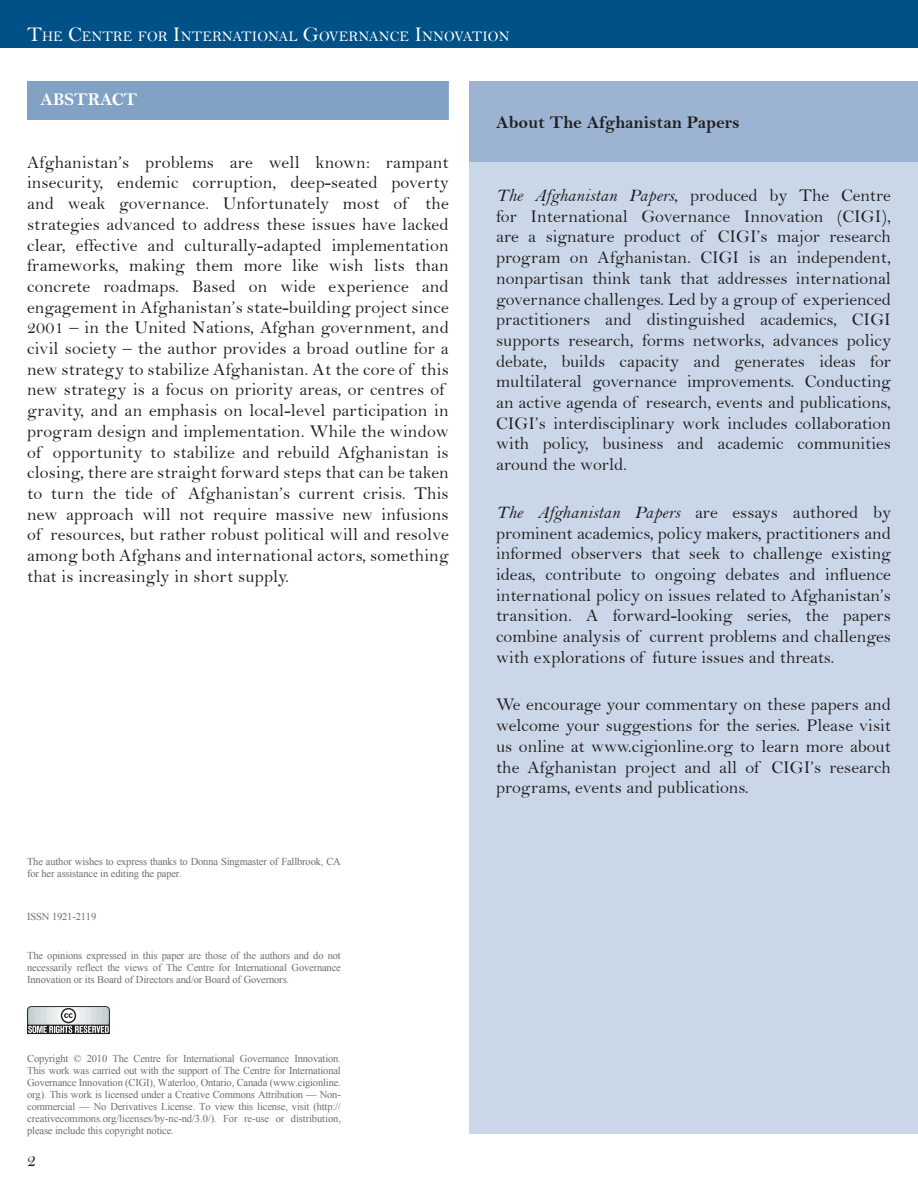
<style>
.page{position:relative;width:918px;height:1188px;background:#fff}
.page>*{position:absolute;margin:0;border:0;box-sizing:border-box;transform-origin:0 0}
.t1{font:18px/20.7px "Bell";letter-spacing:.01em;color:#231f20;text-align:justify}
.t2{font:18px "Bell MT Italic";color:#231f20}
.t3{font:18px "Bell MT Bold";color:#231f20}
.t4{font:18px "Bell MT Bold";color:#fff}
.t5{font:14.7px "Bell";color:#fff}
.t6{font:10.5px/12px "Times New Roman";letter-spacing:-.015em;color:#6c6d70;text-align:justify}
.s1{font-size:21px}
.s2{font-family:"Bell"}
</style>
<div class="page">
<div style="left:0;top:0;width:918px;height:47px;background:#005187"></div>
<div style="left:469px;top:162px;width:449px;height:972px;background:#c9d7e8"></div>
<div style="left:469px;top:81px;width:449px;height:81px;background:#9cb4d2"></div>
<div style="left:27px;top:81px;width:422px;height:39px;background:#81a1c5"></div>
<svg style="left:27px;top:1006px;width:83px;height:28px;background:#adafb0"></svg>
<p class="t5" style="left:27px;top:28px;width:484px"><span class="s1">T</span>HE <span class="s1">C</span>ENTRE FOR <span class="s1">I</span>NTERNATI ONAL <span class="s1">G</span>OVERNANCE <span class="s1">I</span>NNOVATI ON</p>
<p class="t4" style="left:40px;top:89px;width:92px">Abstract</p>
<p class="t1" style="left:27px;top:152px;width:423px;text-align:left">Afghanistan’s problems are well known: rampant insecurity, endemic corruption, deep-seated poverty and weak governance. Unfortunately most of the strategies advanced to address these issues have lacked clear, effective and culturally-adapted implementation frameworks, making them more like wish lists than concrete roadmaps. Based on wide experience and engagement in Afghanistan’s state-building project since 2001 – in the United Nations, Afghan government, and civil society – the author provides a broad outline for a new strategy to stabilize Afghanistan. At the core of this new strategy is a focus on priority areas, or centres of gravity, and an emphasis on local-level participation in program design and implementation. While the window of opportunity to stabilize and rebuild Afghanistan is closing, there are straight forward steps that can be taken to turn the tide of Afghanistan’s current crisis. This new approach will not require massive new infusions of resources, but rather robust political will and resolve among both Afghans and international actors, something that is increasingly in short supply.</p>
<p class="t6" style="left:27px;top:855px;width:315px">The author wishes to express thanks to Donna Singmaster of Fallbrook, CA for her assistance in editing the paper.</p>
<p class="t6" style="left:27px;top:910px;width:71px">ISSN 1921-2119</p>
<p class="t6" style="left:27px;top:949px;width:315px">The opinions expressed in this paper are those of the authors and do not necessarily reflect the views of The Centre for International Governance Innovation or its Board of Directors and/or Board of Governors.</p>
<p class="t6" style="left:27px;top:1052px;width:315px">Copyright © 2010 The Centre for International Governance Innovation.<br>This work was carried out with the support of The Centre for International Governance Innovation (CIGI), Waterloo, Ontario, Canada (www.cigionline. org). This work is licensed under a Creative Commons Attribution — Non&shy;commercial — No Derivatives License. To view this license, visit (http:// creativecommons.org/licenses/by-nc-nd/3.0/). For re-use or distribution, please include this copyright notice.</p>
<p class="t1" style="left:27px;top:1150px;width:10px">2</p>
<p class="t3" style="left:496px;top:111px;width:245px">About The Afghanistan Papers</p>
<p class="t2" style="left:496px;top:185px;width:396px">The Afghanistan Papers<span class="s2">, produced by The Centre</span></p>
<p class="t1" style="left:496px;top:206px;width:396px">for International Governance Innovation (CIGI), are a signature product of CIGI’s major research program on Afghanistan. CIGI is an independent, nonpartisan think tank that addresses international governance challenges. Led by a group of experienced practitioners and distinguished academics, CIGI supports research, forms networks, advances policy debate, builds capacity and generates ideas for multilateral governance improvements. Conducting an active agenda of research, events and publications, CIGI’s interdisciplinary work includes collaboration with policy, business and academic communities around the world.</p>
<p class="t2" style="left:496px;top:501px;width:396px">The Afghanistan Papers <span class="s2">are essays authored by</span></p>
<p class="t1" style="left:496px;top:522px;width:396px">prominent academics, policy makers, practitioners and informed observers that seek to challenge existing ideas, contribute to ongoing debates and influence international policy on issues related to Afghanistan’s transition. A forward-looking series, the papers combine analysis of current problems and challenges with explorations of future issues and threats.</p>
<p class="t1" style="left:496px;top:694px;width:396px">We encourage your commentary on these papers and welcome your suggestions for the series. Please visit us online at www.cigionline.org to learn more about the Afghanistan project and all of CIGI’s research programs, events and publications.</p>
</div>
